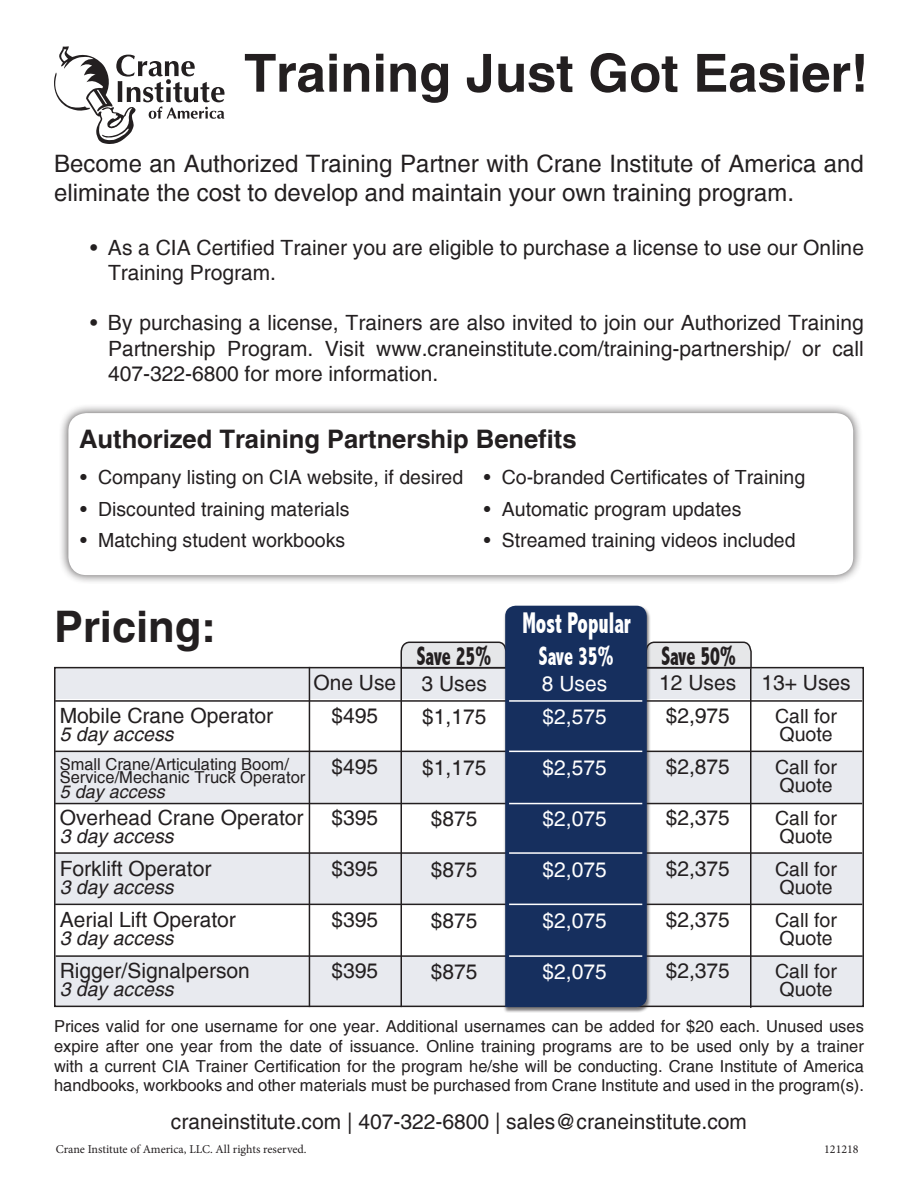
<style>
.page{position:relative;width:918px;height:1188px;background:#fff}
.page>*{position:absolute;margin:0;border:0;box-sizing:border-box;transform-origin:0 0}
.t1{font:700 52.5px "Helvetica";color:#231f20}
.t2{font:700 43.5px "Helvetica";color:#231f20}
.t3{font:800 condensed 30px "Abadi";color:#fff;scale:.71 1}
.t4{font:800 condensed 27px "Abadi";color:#231f20;scale:.71 1}
.t5{font:800 condensed 27px "Abadi";color:#fff;scale:.71 1}
.t6{font:700 25.5px "Helvetica";color:#231f20}
.t7{font:24px/28.8px "Helvetica";color:#231f20}
.t8{font:21px/25.2px "Helvetica";color:#231f20}
.t9{font:21px "Helvetica";color:#fff}
.t10{font:19.5px/18px "Helvetica";color:#231f20}
.t11{font:italic 19.5px "Helvetica";color:#231f20}
.t12{font:italic 18px "Helvetica";color:#231f20}
.t13{font:16.5px/19.8px "Helvetica";color:#231f20;text-align:justify}
.t14{font:12px "Minion Pro";color:#231f20}
</style>
<div class="page">
<svg style="left:651px;top:641px;width:102px;height:26px"></svg>
<svg style="left:400px;top:641px;width:104px;height:26px"></svg>
<div style="left:54px;top:667px;width:810px;height:340px;background:#e8eaef"></div>
<div style="left:54px;top:905px;width:810px;height:52px;background:#fff"></div>
<hr style="left:56px;top:955px;width:807px;height:2px;background:#231f20">
<div style="left:54px;top:699px;width:810px;height:52px;background:#fff"></div>
<div style="left:54px;top:804px;width:810px;height:49px;background:#fff"></div>
<svg style="left:54px;top:46px;width:171px;height:98px"></svg>
<hr style="left:55px;top:700px;width:807px;height:2px;background:#231f20">
<hr style="left:309px;top:667px;width:1px;height:340px;background:#231f20">
<hr style="left:55px;top:751px;width:807px;height:1px;background:#231f20">
<hr style="left:55px;top:803px;width:807px;height:1px;background:#231f20">
<hr style="left:55px;top:852px;width:807px;height:2px;background:#231f20">
<hr style="left:55px;top:904px;width:807px;height:1px;background:#231f20">
<hr style="left:400px;top:668px;width:2px;height:339px;background:#231f20">
<div style="left:59px;top:403px;width:804px;height:182px;background:#231f20;opacity:.75"></div>
<div style="left:68px;top:413px;width:785px;height:162px;background:#fff;border-radius:18px"></div>
<div style="left:54px;top:667px;width:810px;height:340px;border:2px solid #231f20"></div>
<div style="left:504px;top:605px;width:147px;height:408px;background:#231f20;opacity:.6"></div>
<div style="left:505px;top:606px;width:142px;height:401px;background:#162f5e"></div>
<hr style="left:509px;top:751px;width:133px;height:1px;background:#fff">
<hr style="left:509px;top:803px;width:133px;height:1px;background:#fff">
<hr style="left:509px;top:852px;width:133px;height:2px;background:#fff">
<hr style="left:509px;top:904px;width:133px;height:1px;background:#fff">
<hr style="left:509px;top:700px;width:133px;height:2px;background:#fff">
<hr style="left:509px;top:955px;width:133px;height:2px;background:#fff">
<hr style="left:750px;top:669px;width:2px;height:339px;background:#231f20">
<p class="t1" style="left:244px;top:41px;width:626px">Training Just Got Easier!</p>
<p class="t7" style="left:54px;top:150px;width:811px">Become an Authorized Training Partner with Crane Institute of America and eliminate the cost to develop and maintain your own training program.</p>
<p class="t8" style="left:108px;top:235px;width:758px;text-indent:-18px">• As a CIA Certified Trainer you are eligible to purchase a license to use our Online<br>Training Program.</p>
<p class="t8" style="left:108px;top:311px;width:757px;text-align:justify;text-indent:-18px">• By purchasing a license, Trainers are also invited to join our Authorized Training Partnership Program. Visit www.craneinstitute.com/training-partnership/ or call 407-322-6800 for more information.</p>
<p class="t6" style="left:79px;top:424px;width:499px">Authorized Training Partnership Benefits</p>
<p class="t10" style="left:80px;top:469px;width:385px">• Company listing on CIA website, if desired</p>
<p class="t10" style="left:80px;top:500px;width:271px">• Discounted training materials</p>
<p class="t10" style="left:80px;top:532px;width:267px">• Matching student workbooks</p>
<p class="t10" style="left:484px;top:469px;width:323px">• Co-branded Certificates of Training</p>
<p class="t10" style="left:484px;top:500px;width:259px">• Automatic program updates</p>
<p class="t10" style="left:484px;top:532px;width:313px">• Streamed training videos included</p>
<p class="t2" style="left:54px;top:600px;width:163px">Pricing:</p>
<p class="t8" style="left:60px;top:704px;width:215px">Mobile Crane Operator</p>
<p class="t11" style="left:60px;top:723px;width:115px">5 day access</p>
<p class="t13" style="left:60px;top:757px;width:247px;line-height:13.6px">Small Crane/Articulating Boom/<br>Service/Mechanic Truck Operator</p>
<p class="t12" style="left:60px;top:781px;width:107px">5 day access</p>
<p class="t8" style="left:60px;top:806px;width:245px">Overhead Crane Operator</p>
<p class="t11" style="left:60px;top:825px;width:115px">3 day access</p>
<p class="t8" style="left:60px;top:857px;width:153px">Forklift Operator</p>
<p class="t11" style="left:60px;top:876px;width:115px">3 day access</p>
<p class="t8" style="left:60px;top:908px;width:178px">Aerial Lift Operator</p>
<p class="t11" style="left:60px;top:927px;width:115px">3 day access</p>
<p class="t8" style="left:60px;top:959px;width:192px">Rigger/Signalperson</p>
<p class="t11" style="left:60px;top:978px;width:115px">3 day access</p>
<p class="t8" style="left:313px;top:671px;width:84px">One Use</p>
<p class="t8" style="left:332px;top:704px;width:48px">$495</p>
<p class="t8" style="left:332px;top:755px;width:48px">$495</p>
<p class="t8" style="left:332px;top:806px;width:48px">$395</p>
<p class="t8" style="left:332px;top:857px;width:48px">$395</p>
<p class="t8" style="left:332px;top:908px;width:48px">$395</p>
<p class="t8" style="left:332px;top:959px;width:48px">$395</p>
<p class="t3" style="left:522px;top:606px;width:154px">Most Popular</p>
<p class="t4" style="left:417px;top:640px;width:106px">Save 25%</p>
<p class="t5" style="left:539px;top:640px;width:106px">Save 35%</p>
<p class="t4" style="left:661px;top:640px;width:106px">Save 50%</p>
<p class="t8" style="left:422px;top:672px;width:67px">3 Uses</p>
<p class="t8" style="left:422px;top:705px;width:66px">$1,175</p>
<p class="t8" style="left:422px;top:756px;width:66px">$1,175</p>
<p class="t8" style="left:431px;top:807px;width:48px">$875</p>
<p class="t8" style="left:431px;top:858px;width:48px">$875</p>
<p class="t8" style="left:431px;top:909px;width:48px">$875</p>
<p class="t8" style="left:431px;top:960px;width:48px">$875</p>
<p class="t9" style="left:542px;top:671px;width:67px">8 Uses</p>
<p class="t9" style="left:543px;top:704px;width:66px">$2,575</p>
<p class="t9" style="left:543px;top:755px;width:66px">$2,575</p>
<p class="t9" style="left:543px;top:806px;width:66px">$2,075</p>
<p class="t9" style="left:543px;top:857px;width:66px">$2,075</p>
<p class="t9" style="left:543px;top:908px;width:66px">$2,075</p>
<p class="t9" style="left:543px;top:959px;width:66px">$2,075</p>
<p class="t8" style="left:659px;top:671px;width:79px">12 Uses</p>
<p class="t8" style="left:666px;top:704px;width:66px">$2,975</p>
<p class="t8" style="left:666px;top:755px;width:66px">$2,875</p>
<p class="t8" style="left:666px;top:806px;width:66px">$2,375</p>
<p class="t8" style="left:666px;top:857px;width:66px">$2,375</p>
<p class="t8" style="left:666px;top:908px;width:66px">$2,375</p>
<p class="t8" style="left:666px;top:959px;width:66px">$2,375</p>
<p class="t8" style="left:761px;top:671px;width:91px">13+ Uses</p>
<p class="t10" style="left:775px;top:708px;width:63px">Call for<br>Quote</p>
<p class="t10" style="left:775px;top:759px;width:63px">Call for<br>Quote</p>
<p class="t10" style="left:775px;top:810px;width:63px">Call for<br>Quote</p>
<p class="t10" style="left:775px;top:861px;width:63px">Call for<br>Quote</p>
<p class="t10" style="left:775px;top:912px;width:63px">Call for<br>Quote</p>
<p class="t10" style="left:775px;top:963px;width:63px">Call for<br>Quote</p>
<p class="t13" style="left:54px;top:1017px;width:812px">Prices valid for one username for one year. Additional usernames can be added for $20 each. Unused uses expire after one year from the date of issuance. Online training programs are to be used only by a trainer with a current CIA Trainer Certification for the program he/she will be conducting. Crane Institute of America handbooks, workbooks and other materials must be purchased from Crane Institute and used in the program(s).</p>
<p class="t8" style="left:171px;top:1110px;width:578px">craneinstitute.com | 407-322-6800 | sales@craneinstitute.com</p>
<p class="t14" style="left:56px;top:1141px;width:252px">Crane Institute of America, LLC. All rights reserved.</p>
<p class="t14" style="left:824px;top:1141px;width:36px">121218</p>
</div>
